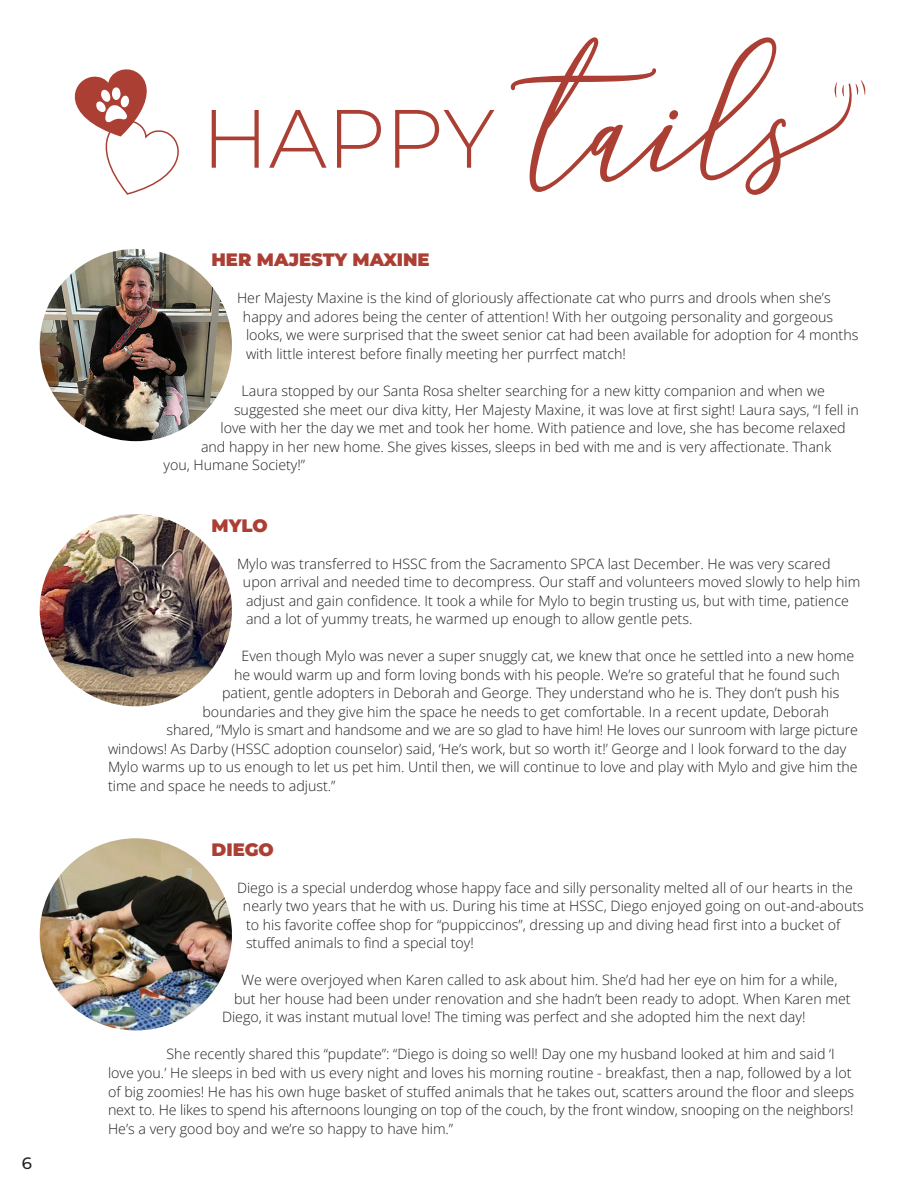
<style>
.page{position:relative;width:918px;height:1188px;background:#fff}
.page>*{position:absolute;margin:0;border:0;box-sizing:border-box;transform-origin:0 0}
.t1{font:300 82.5px "Montserrat";letter-spacing:-.005em;color:#ac3f34}
.t2{font:900 18px "Montserrat";color:#ac3f34}
.t3{font:500 16.5px "Montserrat";color:#231f20}
.t4{font:300 14.25px/18.6px "Open Sans";color:#231f20}
</style>
<div class="page">
<svg style="left:511px;top:37px;width:341px;height:158px"></svg>
<svg style="left:835px;top:82px;width:9px;height:16px"></svg>
<svg style="left:855px;top:80px;width:11px;height:16px"></svg>
<img style="left:40px;top:514px;width:192px;height:192px;border-radius:96px">
<img style="left:40px;top:249px;width:192px;height:192px;border-radius:96px">
<img style="left:40px;top:838px;width:192px;height:193px;border-radius:96px">
<svg style="left:74px;top:69px;width:105px;height:126px"></svg>
<p class="t3" style="left:22px;top:1152px;width:12px">6</p>
<h1 class="t1" style="left:202px;top:82px;width:295px">HAPPY</h1>
<p class="t2" style="left:212px;top:248px;width:220px">HER MAJESTY MAXINE</p>
<p class="t4" style="left:243px;top:289px;width:617px;text-indent:-6px">Her Majesty Maxine is the kind of gloriously affectionate cat who purrs and drools when she’s happy and adores being the center of attention! With her outgoing personality and gorgeous looks, we were surprised that the sweet senior cat had been available for adoption for 4 months with little interest before finally meeting her purrfect match!</p>
<p class="t4" style="left:242px;top:381px;width:585px">Laura stopped by our Santa Rosa shelter searching for a new kitty companion and when we</p>
<p class="t4" style="left:234px;top:400px;width:626px">suggested she meet our diva kitty, Her Majesty Maxine, it was love at first sight! Laura says, “I fell in</p>
<p class="t4" style="left:221px;top:418px;width:627px">love with her the day we met and took her home. With patience and love, she has become relaxed</p>
<p class="t4" style="left:201px;top:437px;width:632px">and happy in her new home. She gives kisses, sleeps in bed with me and is very affectionate. Thank</p>
<p class="t4" style="left:164px;top:455px;width:143px">you, Humane Society!”</p>
<p class="t2" style="left:212px;top:513px;width:58px">MYLO</p>
<p class="t4" style="left:243px;top:554px;width:619px;text-indent:-6px">Mylo was transferred to HSSC from the Sacramento SPCA last December. He was very scared upon arrival and needed time to decompress. Our staff and volunteers moved slowly to help him adjust and gain confidence. It took a while for Mylo to begin trusting us, but with time, patience and a lot of yummy treats, he warmed up enough to allow gentle pets.</p>
<p class="t4" style="left:242px;top:646px;width:614px">Even though Mylo was never a super snuggly cat, we knew that once he settled into a new home</p>
<p class="t4" style="left:234px;top:665px;width:607px">he would warm up and form loving bonds with his people. We’re so grateful that he found such</p>
<p class="t4" style="left:222px;top:683px;width:619px">patient, gentle adopters in Deborah and George. They understand who he is. They don’t push his</p>
<p class="t4" style="left:203px;top:702px;width:628px">boundaries and they give him the space he needs to get comfortable. In a recent update, Deborah</p>
<p class="t4" style="left:167px;top:721px;width:693px">shared, “Mylo is smart and handsome and we are so glad to have him! He loves our sunroom with large picture</p>
<p class="t4" style="left:108px;top:739px;width:740px">windows! As Darby (HSSC adoption counselor) said, ‘He’s work, but so worth it!’ George and I look forward to the day</p>
<p class="t4" style="left:108px;top:758px;width:751px">Mylo warms up to us enough to let us pet him. Until then, we will continue to love and play with Mylo and give him the</p>
<p class="t4" style="left:108px;top:776px;width:229px">time and space he needs to adjust.”</p>
<p class="t2" style="left:212px;top:837px;width:64px">DIEGO</p>
<p class="t4" style="left:243px;top:878px;width:622px;text-indent:-6px">Diego is a special underdog whose happy face and silly personality melted all of our hearts in the nearly two years that he with us. During his time at HSSC, Diego enjoyed going on out-and-abouts to his favorite coffee shop for “puppiccinos”, dressing up and diving head first into a bucket of stuffed animals to find a special toy!</p>
<p class="t4" style="left:242px;top:971px;width:598px">We were overjoyed when Karen called to ask about him. She’d had her eye on him for a while,</p>
<p class="t4" style="left:234px;top:989px;width:618px">but her house had been under renovation and she hadn’t been ready to adopt. When Karen met</p>
<p class="t4" style="left:222px;top:1008px;width:585px">Diego, it was instant mutual love! The timing was perfect and she adopted him the next day!</p>
<p class="t4" style="left:108px;top:1045px;width:748px;text-indent:58px">She recently shared this “pupdate”: “Diego is doing so well! Day one my husband looked at him and said ‘I love you.’ He sleeps in bed with us every night and loves his morning routine - breakfast, then a nap, followed by a lot of big zoomies! He has his own huge basket of stuffed animals that he takes out, scatters around the floor and sleeps next to. He likes to spend his afternoons lounging on top of the couch, by the front window, snooping on the neighbors!<br>He’s a very good boy and we’re so happy to have him.”</p>
</div>
